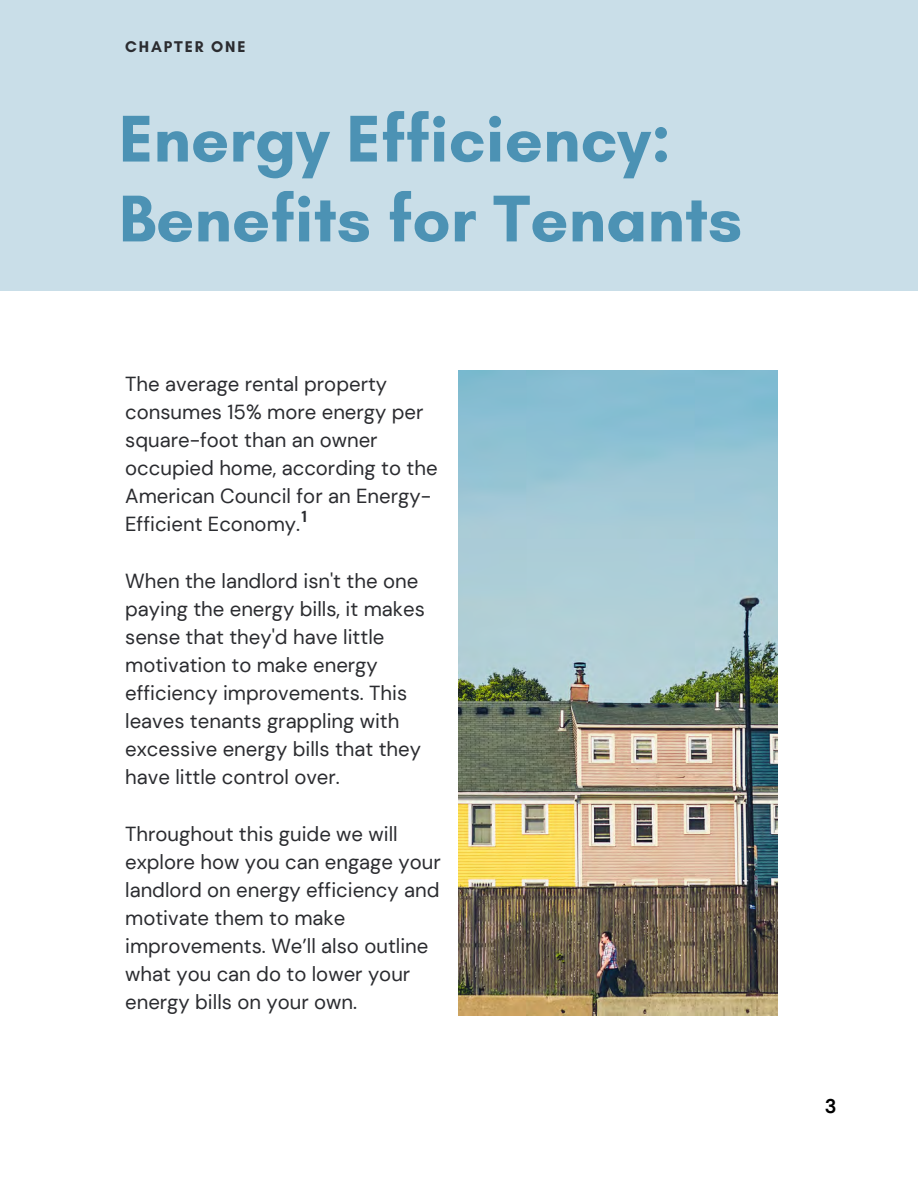
<style>
.page{position:relative;width:918px;height:1188px;background:#fff}
.page>*{position:absolute;margin:0;border:0;box-sizing:border-box;transform-origin:0 0}
.t1{font:700 67.2px/79.8px "Glacial Indifference";color:#4c92b4}
.t2{font:20.4px/28.2px "DM Sans";color:#2b2c30}
.t3{font:700 19.8px "DM Sans";color:#000}
.t4{font:700 15.9px "Glacial Indifference";letter-spacing:.12em;color:#2b2c30}
.t5{font:700 15.9px "DM Sans";color:#2b2c30}
</style>
<div class="page">
<img style="left:458px;top:371px;width:320px;height:645px">
<div style="left:0;top:0;width:918px;height:290px;background:#c9dee8"></div>
<p class="t4" style="left:125px;top:37px;width:122px">CHAPTER ONE</p>
<p class="t1" style="left:119px;top:98px;width:625px">Energy Efficiency:<br>Benefits for Tenants</p>
<p class="t2" style="left:125px;top:370px;width:314px">The average rental property consumes 15% more energy per square-foot than an owner occupied home, according to the<br>American Council for an Energy-<br>Efficient Economy.</p>
<p class="t2" style="left:125px;top:567px;width:301px">When the landlord isn't the one paying the energy bills, it makes sense that they'd have little motivation to make energy efficiency improvements. This leaves tenants grappling with excessive energy bills that they have little control over.</p>
<p class="t5" style="left:301px;top:506px;width:7px">1</p>
<p class="t2" style="left:125px;top:820px;width:317px">Throughout this guide we will explore how you can engage your landlord on energy efficiency and motivate them to make improvements. We’ll also outline what you can do to lower your energy bills on your own.</p>
<p class="t3" style="left:825px;top:1093px;width:13px">3</p>
</div>
